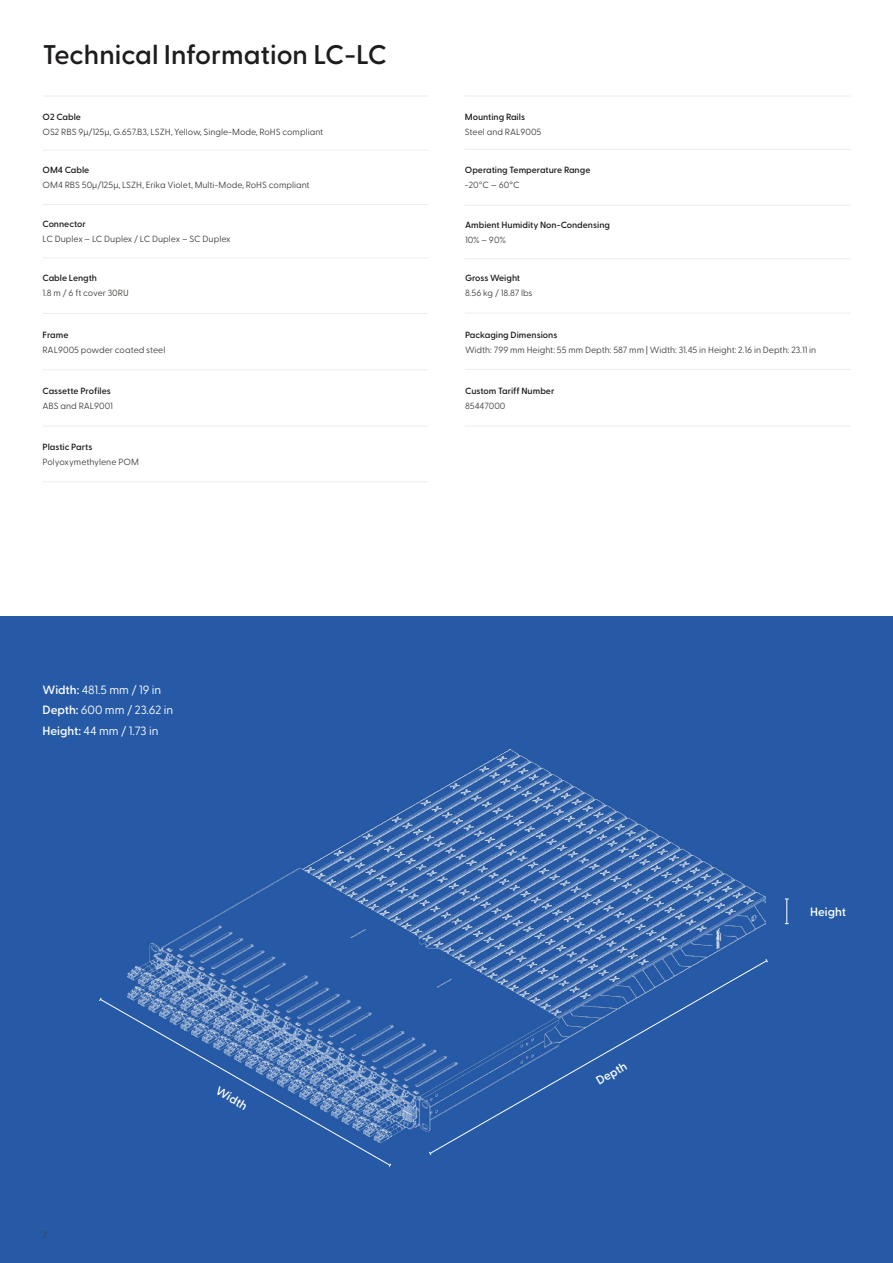
<style>
.page{position:relative;width:893px;height:1263px;background:#fff}
.page>*{position:absolute;margin:0;border:0;box-sizing:border-box;transform-origin:0 0}
.t1{font:600 27px "Greycliff CF";color:#1f1c1d}
.t2{font:12px/20.2px "Greycliff CF";color:#fff}
.t3{font:600 12px "Greycliff CF";letter-spacing:-.005em;color:#fff}
.t4{font:9px "Greycliff CF";color:#41413f}
.t5{font:600 9px "Greycliff CF";color:#1f1c1d}
.s1{font-weight:600}
</style>
<div class="page">
<div style="left:0;top:617px;width:893px;height:646px;background:#265aa6"></div>
<img style="left:128px;top:750px;width:637px;height:387px">
<hr style="left:43px;top:96px;width:385px;height:1px;background:#ededed">
<hr style="left:43px;top:150px;width:385px;height:1px;background:#ededed">
<hr style="left:43px;top:204px;width:385px;height:1px;background:#ededed">
<hr style="left:43px;top:257px;width:385px;height:1px;background:#ededed">
<hr style="left:43px;top:313px;width:385px;height:1px;background:#ededed">
<hr style="left:43px;top:369px;width:385px;height:1px;background:#ededed">
<hr style="left:43px;top:426px;width:385px;height:1px;background:#ededed">
<hr style="left:43px;top:481px;width:385px;height:1px;background:#ededed">
<hr style="left:465px;top:258px;width:385px;height:1px;background:#ededed">
<hr style="left:465px;top:313px;width:385px;height:1px;background:#ededed">
<hr style="left:465px;top:369px;width:385px;height:1px;background:#ededed">
<hr style="left:465px;top:426px;width:385px;height:1px;background:#ededed">
<hr style="left:465px;top:205px;width:385px;height:1px;background:#ededed">
<hr style="left:465px;top:96px;width:385px;height:1px;background:#ededed">
<hr style="left:465px;top:149px;width:385px;height:1px;background:#ededed">
<svg style="left:102px;top:998px;width:289px;height:167px"></svg>
<svg style="left:429px;top:960px;width:336px;height:193px"></svg>
<svg style="left:785px;top:898px;width:4px;height:26px"></svg>
<h1 class="t1" style="left:43px;top:34px;width:346px">Technical Information LC-LC</h1>
<p class="t5" style="left:43px;top:110px;width:40px">O2 Cable</p>
<p class="t4" style="left:43px;top:125px;width:282px">OS2 RBS 9μ/125μ, G.657.B3, LSZH, Yellow, Single-Mode, RoHS compliant</p>
<p class="t5" style="left:43px;top:164px;width:48px">OM4 Cable</p>
<p class="t4" style="left:43px;top:179px;width:269px">OM4 RBS 50μ/125μ, LSZH, Erika Violet, Multi-Mode, RoHS compliant</p>
<p class="t5" style="left:43px;top:217px;width:45px">Connector</p>
<p class="t4" style="left:43px;top:232px;width:190px">LC Duplex – LC Duplex / LC Duplex – SC Duplex</p>
<p class="t5" style="left:43px;top:271px;width:56px">Cable Length</p>
<p class="t4" style="left:43px;top:286px;width:88px">1.8 m / 6 ft cover 30RU</p>
<p class="t5" style="left:43px;top:328px;width:27px">Frame</p>
<p class="t4" style="left:43px;top:343px;width:124px">RAL9005 powder coated steel</p>
<p class="t5" style="left:43px;top:384px;width:70px">Cassette Profiles</p>
<p class="t4" style="left:43px;top:399px;width:72px">ABS and RAL9001</p>
<p class="t5" style="left:43px;top:440px;width:51px">Plastic Parts</p>
<p class="t4" style="left:43px;top:456px;width:98px">Polyoxymethylene POM</p>
<p class="t5" style="left:465px;top:110px;width:62px">Mounting Rails</p>
<p class="t4" style="left:465px;top:125px;width:78px">Steel and RAL9005</p>
<p class="t5" style="left:465px;top:164px;width:127px">Operating Temperature Range</p>
<p class="t4" style="left:465px;top:179px;width:56px">-20°C — 60°C</p>
<p class="t5" style="left:465px;top:218px;width:146px">Ambient Humidity Non-Condensing</p>
<p class="t4" style="left:465px;top:233px;width:43px">10% – 90%</p>
<p class="t5" style="left:465px;top:271px;width:57px">Gross Weight</p>
<p class="t4" style="left:465px;top:286px;width:69px">8.56 kg / 18.87 lbs</p>
<p class="t5" style="left:465px;top:328px;width:94px">Packaging Dimensions</p>
<p class="t4" style="left:465px;top:343px;width:353px">Width: 799 mm Height: 55 mm Depth: 587 mm | Width: 31.45 in Height: 2.16 in Depth: 23.11 in</p>
<p class="t5" style="left:465px;top:384px;width:91px">Custom Tariff Number</p>
<p class="t4" style="left:465px;top:399px;width:42px">85447000</p>
<h2 class="t2" style="left:43px;top:679px;width:132px"><span class="s1">Width:</span> 481.5 mm / 19 in<br><span class="s1">Depth:</span> 600 mm / 23.62 in<br><span class="s1">Height:</span> 44 mm / 1.73 in</h2>
<p class="t4" style="left:43px;top:1228px;width:6px">7</p>
<h2 class="t3" style="left:221px;top:1081px;width:36px;rotate:30deg">Width</h2>
<h2 class="t3" style="left:592px;top:1074px;width:35px;rotate:-30deg">Depth</h2>
<h2 class="t3" style="left:810px;top:903px;width:38px">Height</h2>
</div>
